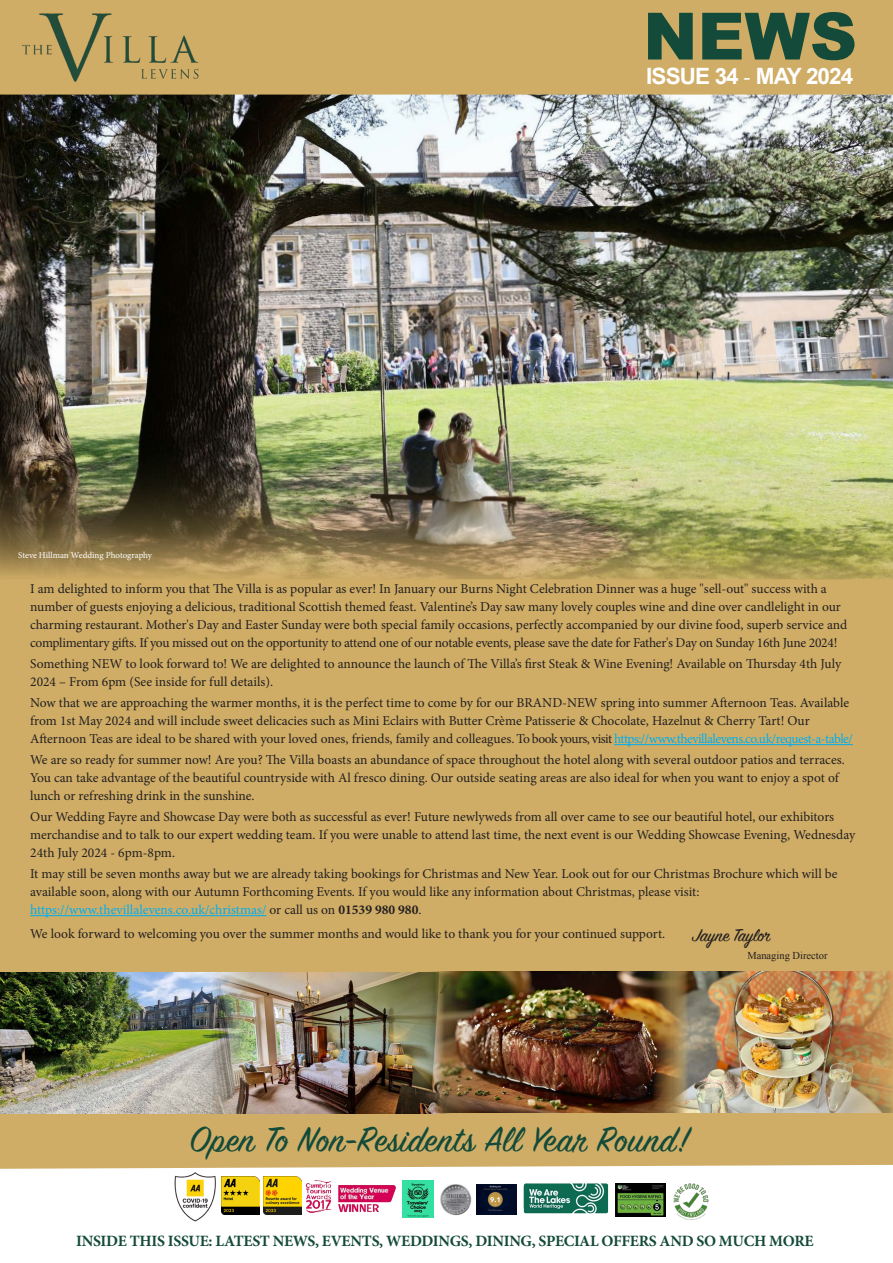
<style>
.page{position:relative;width:893px;height:1263px;background:#fff}
.page>*{position:absolute;margin:0;border:0;box-sizing:border-box;transform-origin:0 0}
.t1{font:900 65.25px "Arial";color:#144a3a}
.t2{font:39px "Sign Painter House Script";letter-spacing:.02em;color:#144a3a}
.t3{font:700 22.5px "Arial";letter-spacing:-.04em;color:#fff}
.t4{font:19.5px "Sign Painter House Script";color:#231f20}
.t5{font:700 15.75px "Minion Pro";letter-spacing:-.02em;color:#144a3a}
.t6{font:13.5px/18px "Minion Pro";letter-spacing:-.005em;color:#231f20}
.t7{font:13.5px "Minion Pro";letter-spacing:-.025em;color:#231f20}
.t8{font:13.5px "Minion Pro";color:#00aeef}
.t9{font:10.5px "Times New Roman";color:#231f20}
.t10{font:9px "Minion Pro";letter-spacing:-.005em;color:#fff}
.s1{font-family:"Minion Pro"}
.s2{color:#00aeef}
.s3{color:#231f20}
.s4{font-weight:700;color:#231f20}
</style>
<div class="page">
<div style="left:0;top:0;width:893px;height:95px;background:#cfad66"></div>
<div style="left:0;top:579px;width:893px;height:590px;background:#cfad66"></div>
<img style="left:0;top:95px;width:893px;height:484px">
<hr style="left:614px;top:744px;width:239px;height:1px;background:#00aeef">
<hr style="left:30px;top:915px;width:236px;height:1px;background:#00aeef">
<img style="left:0;top:972px;width:213px;height:142px">
<img style="left:213px;top:972px;width:241px;height:142px">
<img style="left:423px;top:971px;width:245px;height:142px">
<img style="left:668px;top:971px;width:225px;height:142px">
<img style="left:23px;top:13px;width:180px;height:69px">
<img style="left:673px;top:1183px;width:36px;height:37px">
<img style="left:616px;top:1183px;width:50px;height:33px">
<img style="left:169px;top:1167px;width:53px;height:55px">
<img style="left:403px;top:1181px;width:31px;height:36px">
<img style="left:264px;top:1177px;width:132px;height:37px">
<img style="left:222px;top:1177px;width:37px;height:37px">
<img style="left:440px;top:1184px;width:32px;height:32px">
<img style="left:477px;top:1184px;width:39px;height:30px">
<img style="left:523px;top:1183px;width:86px;height:31px">
<p class="t10" style="left:18px;top:549px;width:135px">Steve Hillman Wedding Photography</p>
<p class="t1" style="left:643px;top:-11px;width:215px">NEWS</p>
<p class="t3" style="left:646px;top:61px;width:209px">ISSUE 34 <span class="s1">-</span> MAY 2024</p>
<p class="t6" style="left:30px;top:580px;width:819px">I am delighted to inform you that The Villa is as popular as ever! In January our Burns Night Celebration Dinner was a huge "sell-out" success with a number of guests enjoying a delicious, traditional Scottish themed feast. Valentine’s Day saw many lovely couples wine and dine over candlelight in our charming restaurant. Mother's Day and Easter Sunday were both special family occasions, perfectly accompanied by our divine food, superb service and</p>
<p class="t7" style="left:30px;top:634px;width:809px">complimentary gifts. If you missed out on the opportunity to attend one of our notable events, please save the date for Father's Day on Sunday 16th June 2024!</p>
<p class="t6" style="left:30px;top:655px;width:812px">Something NEW to look forward to! We are delighted to announce the launch of The Villa’s first Steak &amp; Wine Evening! Available on Thursday 4th July<br>2024 – From 6pm (See inside for full details).</p>
<p class="t6" style="left:30px;top:694px;width:820px">Now that we are approaching the warmer months, it is the perfect time to come by for our BRAND-NEW spring into summer Afternoon Teas. Available from 1st May 2024 and will include sweet delicacies such as Mini Eclairs with Butter Crème Patisserie &amp; Chocolate, Hazelnut &amp; Cherry Tart! Our</p>
<p class="t6" style="left:30px;top:730px;width:824px">Afternoon Teas are ideal to be shared with your loved ones, friends, family and colleagues. To book yours, visit <span class="s2">https://www.thevillalevens.co.uk/request-a-table/</span></p>
<p class="t6" style="left:30px;top:751px;width:816px">We are so ready for summer now! Are you? The Villa boasts an abundance of space throughout the hotel along with several outdoor patios and terraces.<br>You can take advantage of the beautiful countryside with Al fresco dining. Our outside seating areas are also ideal for when you want to enjoy a spot of lunch or refreshing drink in the sunshine.</p>
<p class="t6" style="left:30px;top:808px;width:805px">Our Wedding Fayre and Showcase Day were both as successful as ever! Future newlyweds from all over came to see our beautiful hotel, our exhibitors</p>
<p class="t6" style="left:30px;top:826px;width:827px">merchandise and to talk to our expert wedding team. If you were unable to attend last time, the next event is our Wedding Showcase Evening, Wednesday<br>24th July 2024 - 6pm-8pm.</p>
<p class="t6" style="left:30px;top:865px;width:809px">It may still be seven months away but we are already taking bookings for Christmas and New Year. Look out for our Christmas Brochure which will be available soon, along with our Autumn Forthcoming Events. If you would like any information about Christmas, please visit:</p>
<p class="t8" style="left:30px;top:901px;width:393px">https://www.thevillalevens.co.uk/christmas/ <span class="s3">or call us on</span> <span class="s4">01539 980 980</span><span class="s3">.</span></p>
<p class="t6" style="left:30px;top:925px;width:636px">We look forward to welcoming you over the summer months and would like to thank you for your continued support.</p>
<p class="t4" style="left:692px;top:923px;width:81px">Jayne Taylor</p>
<p class="t9" style="left:747px;top:948px;width:82px">Managing Director</p>
<p class="t2" style="left:189px;top:1115px;width:501px">Open To Non-Residents All Year Round!</p>
<p class="t5" style="left:76px;top:1229px;width:739px">INSIDE THIS ISSUE: LATEST NEWS, EVENTS, WEDDINGS, DINING, SPECIAL OFFERS AND SO MUCH MORE</p>
</div>
